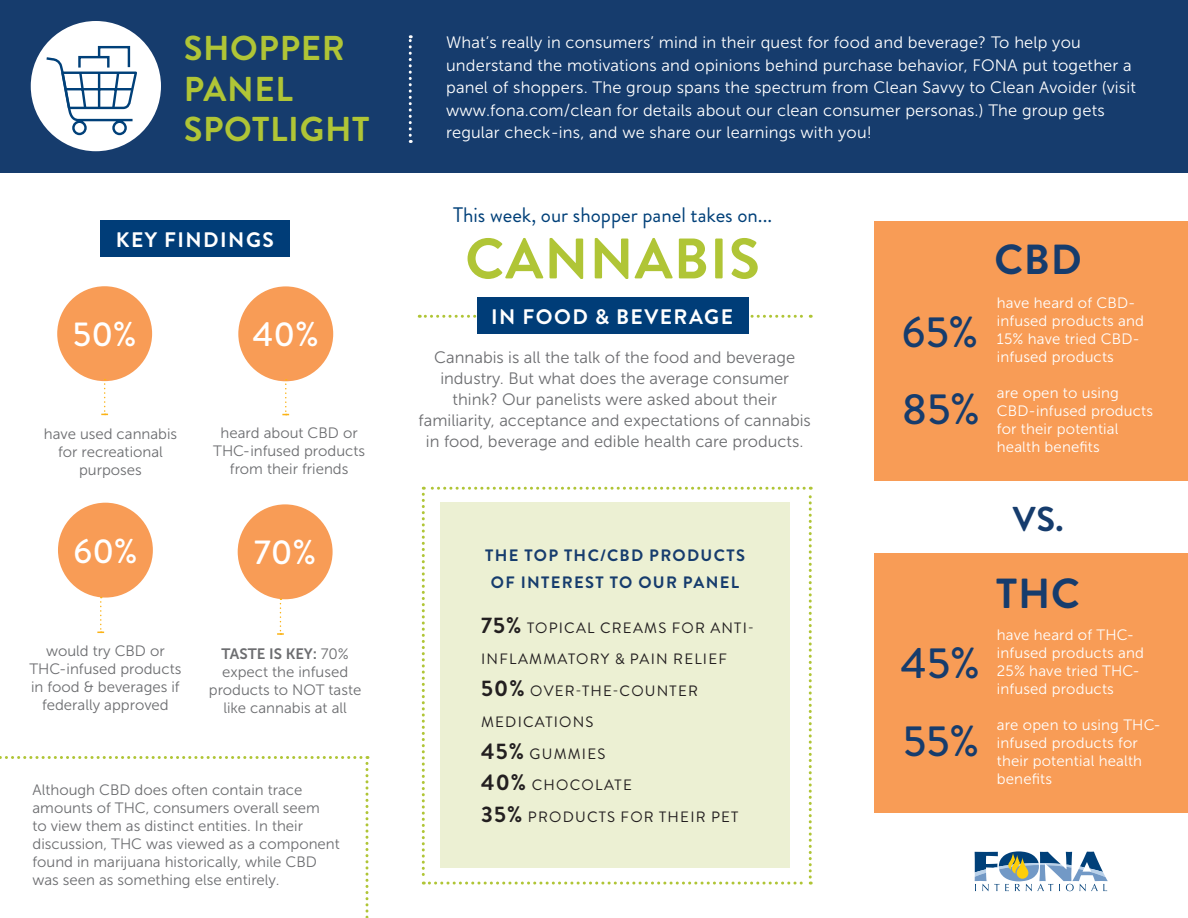
<style>
.page{position:relative;width:1188px;height:918px;background:#fff}
.page>*{position:absolute;margin:0;border:0;box-sizing:border-box;transform-origin:0 0}
.t1{font:700 57px "Brandon Grotesque";letter-spacing:.02em;color:#b0c536}
.t2{font:500 43.5px "Brandon Grotesque";letter-spacing:.01em;color:#163c6d}
.t3{font:700 42px "Brandon Grotesque";letter-spacing:.02em;color:#163c6d}
.t4{font:700 34.5px/40.5px "Brandon Grotesque";letter-spacing:.02em;color:#b0c536}
.t5{font:500 34.5px "Brandon Grotesque";letter-spacing:.01em;color:#fff}
.t6{font:700 34.5px "Brandon Grotesque";color:#163c6d}
.t7{font:21px "Brandon Grotesque";color:#004079}
.t8{font:700 21px "Brandon Grotesque";letter-spacing:.07em;color:#fff}
.t9{font:16.5px/22.5px "Museo Sans 300";letter-spacing:.01em;color:#fff}
.t10{font:16.5px/21px "Museo Sans 300";color:#6c6d70;text-align:center}
.t11{font:700 16.5px "Brandon Grotesque";letter-spacing:.08em;color:#163c6d}
.t12{font:15px/18px "Museo Sans 300";color:#6c6d70;text-align:center}
.t13{font:15px/18px "Museo Sans 300";letter-spacing:.01em;color:#fff}
.t14{font:15px/31.5px "Brandon Grotesque";letter-spacing:.08em;color:#231f20}
.s1{font-family:"Museo Sans 700"}
.s2{font-weight:700;font-size:22.5px}
</style>
<div class="page">
<div style="left:0;top:0;width:1188px;height:173px;background:#163c6d"></div>
<div style="left:31px;top:21px;width:130px;height:130px;background:#fff;border-radius:50%"></div>
<svg style="left:44px;top:45px;width:95px;height:91px"></svg>
<svg style="left:419px;top:315px;width:392px;height:3px"></svg>
<div style="left:477px;top:297px;width:271px;height:37px;background:#003d78"></div>
<div style="left:100px;top:220px;width:190px;height:37px;background:#003d78"></div>
<div style="left:59px;top:288px;width:92px;height:92px;background:#f89c56;border-radius:50%"></div>
<div style="left:57px;top:286px;width:95px;height:95px;border:3px solid #f89c56;border-radius:50%"></div>
<svg style="left:101px;top:379px;width:7px;height:36px"></svg>
<div style="left:240px;top:288px;width:92px;height:92px;background:#f89c56;border-radius:50%"></div>
<div style="left:238px;top:286px;width:95px;height:95px;border:3px solid #f89c56;border-radius:50%"></div>
<svg style="left:282px;top:379px;width:7px;height:36px"></svg>
<div style="left:59px;top:504px;width:92px;height:92px;background:#f89c56;border-radius:50%"></div>
<div style="left:58px;top:503px;width:95px;height:95px;border:3px solid #f89c56;border-radius:50%"></div>
<svg style="left:97px;top:597px;width:7px;height:36px"></svg>
<div style="left:239px;top:506px;width:92px;height:92px;background:#f89c56;border-radius:50%"></div>
<div style="left:238px;top:504px;width:95px;height:95px;border:3px solid #f89c56;border-radius:50%"></div>
<svg style="left:277px;top:599px;width:7px;height:36px"></svg>
<div style="left:875px;top:221px;width:313px;height:260px;background:#f89c56"></div>
<div style="left:875px;top:553px;width:313px;height:259px;background:#f89c56"></div>
<svg style="left:422px;top:487px;width:390px;height:398px"></svg>
<div style="left:441px;top:503px;width:349px;height:365px;background:#ecf0d3"></div>
<svg style="left:409px;top:35px;width:3px;height:108px"></svg>
<svg style="left:975px;top:851px;width:133px;height:40px"></svg>
<svg style="left:0;top:756px;width:368px;height:162px"></svg>
<p class="t4" style="left:184px;top:29px;width:187px">SHOPPER<br>PANEL<br>SPOTLIGHT</p>
<p class="t8" style="left:116px;top:225px;width:159px">KEY FINDINGS</p>
<p class="t5" style="left:73px;top:310px;width:65px">50%</p>
<p class="t5" style="left:253px;top:311px;width:67px">40%</p>
<p class="t12" style="left:44px;top:425px;width:135px">have used cannabis for recreational purposes</p>
<p class="t12" style="left:213px;top:424px;width:153px">heard about CBD or<br>THC-infused products from their friends</p>
<p class="t5" style="left:73px;top:527px;width:66px">60%</p>
<p class="t5" style="left:254px;top:529px;width:63px">70%</p>
<p class="t12" style="left:29px;top:642px;width:153px">would try CBD or<br>THC-infused products in food &amp; beverages if federally approved</p>
<p class="t12" style="left:209px;top:645px;width:154px"><span class="s1">TASTE IS KEY:</span> 70% expect the infused products to NOT taste like cannabis at all</p>
<p class="t12" style="left:33px;top:780px;width:309px;text-align:left">Although CBD does often contain trace amounts of THC, consumers overall seem<br>to view them as distinct entities. In their discussion, THC was viewed as a component found in marijuana historically, while CBD was seen as something else entirely.</p>
<p class="t9" style="left:446px;top:32px;width:691px">What’s really in consumers’ mind in their quest for food and beverage? To help you understand the motivations and opinions behind purchase behavior, FONA put together a panel of shoppers. The group spans the spectrum from Clean Savvy to Clean Avoider (visit www.fona.com/clean for details about our clean consumer personas.) The group gets regular check-ins, and we share our learnings with you!</p>
<p class="t7" style="left:453px;top:200px;width:320px">This week, our shopper panel takes on...</p>
<p class="t1" style="left:465px;top:219px;width:296px">CANNABIS</p>
<p class="t8" style="left:491px;top:302px;width:243px">IN FOOD &amp; BEVERAGE</p>
<p class="t10" style="left:419px;top:347px;width:394px">Cannabis is all the talk of the food and beverage industry. But what does the average consumer think? Our panelists were asked about their familiarity, acceptance and expectations of cannabis in food, beverage and edible health care products.</p>
<p class="t11" style="left:485px;top:543px;width:261px">THE TOP THC/CBD PRODUCTS</p>
<p class="t11" style="left:491px;top:570px;width:250px">OF INTEREST TO OUR PANEL</p>
<p class="t14" style="left:481px;top:612px;width:274px"><span class="s2">75%</span> TOPICAL CREAMS FOR ANTI-<br>INFLAMMATORY &amp; PAIN RELIEF</p>
<p class="t14" style="left:481px;top:675px;width:218px"><span class="s2">50%</span> OVER-THE-COUNTER<br>MEDICATIONS</p>
<p class="t14" style="left:481px;top:738px;width:126px"><span class="s2">45%</span> GUMMIES</p>
<p class="t14" style="left:481px;top:769px;width:152px"><span class="s2">40%</span> CHOCOLATE</p>
<p class="t14" style="left:481px;top:801px;width:259px"><span class="s2">35%</span> PRODUCTS FOR THEIR PET</p>
<p class="t2" style="left:902px;top:302px;width:78px">65%</p>
<p class="t2" style="left:902px;top:379px;width:79px">85%</p>
<p class="t3" style="left:994px;top:230px;width:89px">CBD</p>
<p class="t13" style="left:997px;top:294px;width:149px">have heard of CBD&shy;infused products and<br>15% have tried CBD&shy;infused products</p>
<p class="t13" style="left:997px;top:384px;width:158px">are open to using<br>CBD-infused products for their potential health benefits</p>
<p class="t2" style="left:901px;top:633px;width:80px">45%</p>
<p class="t2" style="left:903px;top:711px;width:78px">55%</p>
<p class="t6" style="left:1013px;top:495px;width:52px">VS.</p>
<p class="t3" style="left:996px;top:564px;width:85px">THC</p>
<p class="t13" style="left:997px;top:626px;width:149px">have heard of THC&shy;infused products and<br>25% have tried THC&shy;infused products</p>
<p class="t13" style="left:997px;top:716px;width:166px">are open to using THC&shy;infused products for their potential health benefits</p>
</div>
